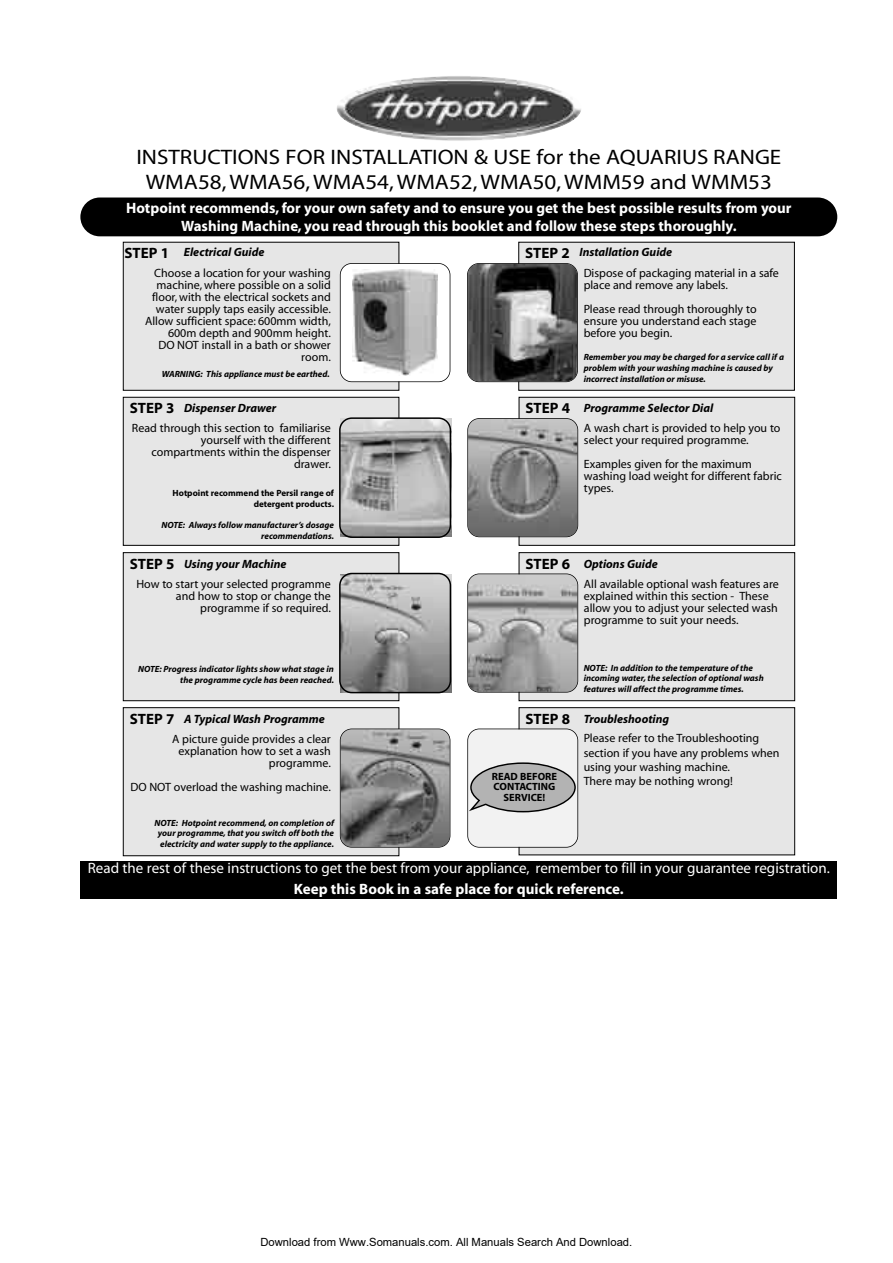
<style>
.page{position:relative;width:893px;height:1263px;background:#fff}
.page>*{position:absolute;margin:0;border:0;box-sizing:border-box;transform-origin:0 0}
.t1{font:21px/25.2px "Myriad";color:#000;text-align:center;scale:1.1 1}
.t2{font:700 15px/18px "Myriad";color:#fff;text-align:center}
.t3{font:15px "Myriad";color:#fff}
.t4{font:700 15px "Myriad";color:#000}
.t5{font:12px/12px "Myriad";color:#000}
.t6{font:italic 700 12px "Myriad";color:#000}
.t7{font:11.25px "Arial";color:#000}
.t8{font:700 10.5px/10.5px "Myriad";color:#000;text-align:center}
.t9{font:italic 700 9px/10.8px "Myriad";color:#000}
.t10{font:700 9px/10.8px "Myriad";color:#000;text-align:right}
.s1{font-style:normal;font-size:15px}
</style>
<div class="page">
<img style="left:336px;top:76px;width:246px;height:65px;border-radius:50%">
<div style="left:80px;top:197px;width:757px;height:39px;background:#000;border-radius:19px"></div>
<div style="left:124px;top:243px;width:275px;height:147px;background:#e6e6e6"></div>
<div style="left:123px;top:242px;width:276px;height:149px;border:1px solid #000"></div>
<div style="left:519px;top:243px;width:275px;height:147px;background:#e6e6e6"></div>
<div style="left:518px;top:242px;width:277px;height:149px;border:1px solid #000"></div>
<img style="left:468px;top:264px;width:109px;height:117px;border-radius:11px">
<div style="left:467px;top:263px;width:111px;height:119px;border:2px solid #000;border-radius:12px"></div>
<div style="left:80px;top:861px;width:757px;height:37px;background:#000"></div>
<div style="left:519px;top:398px;width:275px;height:147px;background:#e6e6e6"></div>
<div style="left:519px;top:397px;width:276px;height:149px;border:1px solid #000"></div>
<img style="left:468px;top:419px;width:109px;height:117px;border-radius:11px">
<div style="left:467px;top:418px;width:111px;height:119px;border:2px solid #000;border-radius:12px"></div>
<div style="left:124px;top:398px;width:275px;height:147px;background:#e6e6e6"></div>
<div style="left:123px;top:397px;width:276px;height:149px;border:1px solid #000"></div>
<img style="left:340px;top:419px;width:111px;height:118px">
<div style="left:339px;top:417px;width:112px;height:121px;border:2px solid #000;border-radius:12px"></div>
<div style="left:519px;top:553px;width:275px;height:147px;background:#e6e6e6"></div>
<div style="left:519px;top:552px;width:276px;height:149px;border:1px solid #000"></div>
<img style="left:468px;top:574px;width:109px;height:118px;border-radius:11px">
<div style="left:467px;top:573px;width:111px;height:120px;border:2px solid #000;border-radius:12px"></div>
<div style="left:124px;top:553px;width:275px;height:147px;background:#e6e6e6"></div>
<div style="left:123px;top:552px;width:276px;height:149px;border:1px solid #000"></div>
<img style="left:340px;top:574px;width:111px;height:118px">
<div style="left:339px;top:573px;width:112px;height:120px;border:2px solid #000;border-radius:12px"></div>
<div style="left:519px;top:708px;width:275px;height:146px;background:#e6e6e6"></div>
<div style="left:519px;top:707px;width:276px;height:148px;border:1px solid #000"></div>
<div style="left:468px;top:729px;width:109px;height:118px;background:#f2f2f2;border-radius:11px"></div>
<div style="left:467px;top:728px;width:111px;height:120px;border:2px solid #000;border-radius:12px"></div>
<div style="left:124px;top:708px;width:275px;height:147px;background:#e6e6e6"></div>
<div style="left:123px;top:707px;width:276px;height:149px;border:1px solid #000"></div>
<img style="left:341px;top:729px;width:109px;height:118px;border-radius:11px">
<div style="left:340px;top:728px;width:110px;height:120px;border:2px solid #000;border-radius:12px"></div>
<svg style="left:469px;top:762px;width:107px;height:50px"></svg>
<div style="left:341px;top:264px;width:109px;height:117px;background:#fff;border-radius:11px"></div>
<div style="left:340px;top:263px;width:110px;height:119px;border:2px solid #000;border-radius:12px"></div>
<img style="left:352px;top:269px;width:85px;height:106px">
<h1 class="t1" style="left:136px;top:146px;width:588px">INSTRUCTIONS FOR INSTALLATION &amp; USE for the AQUARIUS RANGE<br>WMA58,WMA56,WMA54,WMA52,WMA50,WMM59 and WMM53</h1>
<p class="t2" style="left:126px;top:201px;width:667px">Hotpoint recommends, for your own safety and to ensure you get the best possible results from your<br>Washing Machine, you read through this booklet and follow these steps thoroughly.</p>
<p class="t5" style="left:145px;top:269px;width:187px;text-align:right">Choose a location for your washing machine, where possible on a solid floor, with the electrical sockets and water supply taps easily accessible.<br>Allow sufficient space: 600mm width,<br>600m depth and 900mm height.<br>DO NOT install in a bath or shower room.</p>
<p class="t5" style="left:584px;top:269px;width:197px">Dispose of packaging material in a safe place and remove any labels.</p>
<p class="t6" style="left:184px;top:248px;width:82px">Electrical Guide</p>
<p class="t6" style="left:579px;top:248px;width:94px">Installation Guide</p>
<p class="t4" style="left:124px;top:248px;width:46px">STEP 1</p>
<p class="t4" style="left:525px;top:248px;width:46px">STEP 2</p>
<p class="t5" style="left:584px;top:305px;width:174px;text-align:justify">Please read through thoroughly to ensure you understand each stage before you begin.</p>
<p class="t9" style="left:584px;top:353px;width:202px">Remember you may be charged for a service call if a problem with your washing machine is caused by incorrect installation or misuse.</p>
<p class="t9" style="left:162px;top:370px;width:169px">WARNING: This appliance must be earthed.</p>
<p class="t6" style="left:130px;top:404px;width:148px"><span class="s1">STEP 3</span> Dispenser Drawer</p>
<p class="t4" style="left:525px;top:403px;width:46px">STEP 4</p>
<p class="t6" style="left:584px;top:404px;width:131px">Programme Selector Dial</p>
<p class="t5" style="left:132px;top:424px;width:200px;text-align:right">Read through this section to familiarise yourself with the different compartments within the dispenser drawer.</p>
<p class="t10" style="left:173px;top:489px;width:163px">Hotpoint recommend the Persil range of detergent products.</p>
<p class="t5" style="left:584px;top:424px;width:198px">A wash chart is provided to help you to select your required programme.</p>
<p class="t5" style="left:584px;top:460px;width:199px">Examples given for the maximum washing load weight for different fabric types.</p>
<p class="t9" style="left:162px;top:520px;width:174px;text-align:right">NOTE: Always follow manufacturer’s dosage recommendations.</p>
<p class="t6" style="left:130px;top:559px;width:158px"><span class="s1">STEP 5</span> Using your Machine</p>
<p class="t6" style="left:525px;top:559px;width:134px"><span class="s1">STEP 6</span> Options Guide</p>
<p class="t5" style="left:136px;top:579px;width:196px;text-align:right">How to start your selected programme and how to stop or change the programme if so required.</p>
<p class="t5" style="left:584px;top:579px;width:196px">All available optional wash features are explained within this section - These allow you to adjust your selected wash programme to suit your needs.</p>
<p class="t9" style="left:138px;top:664px;width:197px;text-align:right">NOTE: Progress indicator lights show what stage in the programme cycle has been reached.</p>
<p class="t9" style="left:584px;top:663px;width:182px">NOTE: In addition to the temperature of the incoming water, the selection of optional wash features will affect the programme times.</p>
<p class="t6" style="left:130px;top:715px;width:197px"><span class="s1">STEP 7</span> A Typical Wash Programme</p>
<p class="t6" style="left:525px;top:715px;width:145px"><span class="s1">STEP 8</span> Troubleshooting</p>
<p class="t5" style="left:172px;top:734px;width:160px;text-align:right">A picture guide provides a clear explanation how to set a wash programme.</p>
<p class="t5" style="left:131px;top:782px;width:202px">DO NOT overload the washing machine.</p>
<p class="t8" style="left:492px;top:772px;width:67px">READ BEFORE<br>CONTACTING<br>SERVICE!</p>
<p class="t5" style="left:584px;top:732px;width:197px;line-height:14.4px">Please refer to the Troubleshooting section if you have any problems when using your washing machine.<br>There may be nothing wrong!</p>
<p class="t9" style="left:158px;top:818px;width:178px;text-align:justify;text-indent:-3px">NOTE: Hotpoint recommend, on completion of your programme, that you switch off both the electricity and water supply to the appliance.</p>
<p class="t3" style="left:88px;top:863px;width:743px">Read the rest of these instructions to get the best from your appliance, remember to fill in your guarantee registration.</p>
<p class="t2" style="left:294px;top:882px;width:331px">Keep this Book in a safe place for quick reference.</p>
<p class="t7" style="left:260px;top:1235px;width:373px">Download from Www.Somanuals.com. All Manuals Search And Download.</p>
</div>
